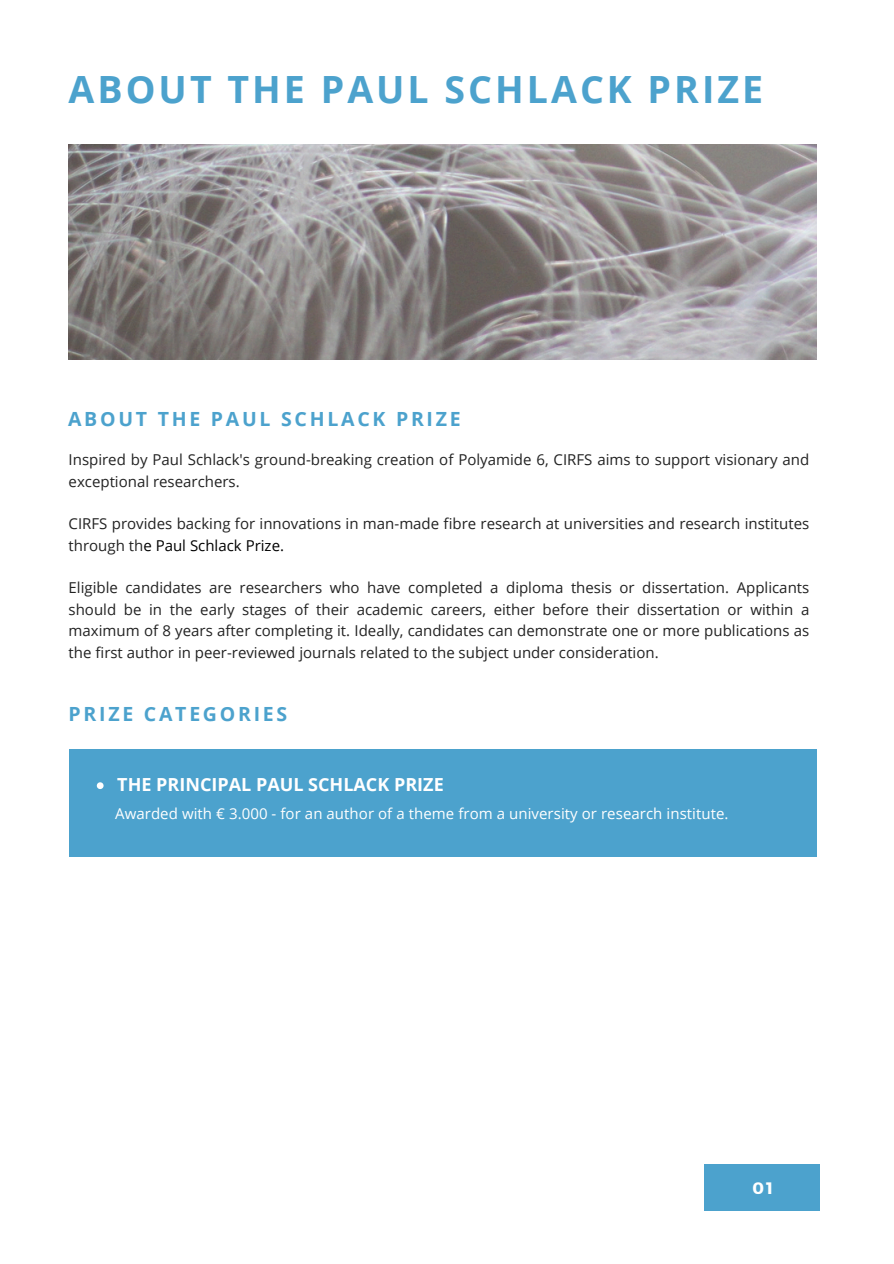
<style>
.page{position:relative;width:894px;height:1264px;background:#fff}
.page>*{position:absolute;margin:0;border:0;box-sizing:border-box;transform-origin:0 0}
.t1{font:700 37.5px "Open Sans";letter-spacing:.08em;color:#4ca2cd}
.t2{font:700 19.5px "Open Sans";letter-spacing:.14em;color:#4ca2cd}
.t3{font:700 18px "Open Sans";color:#fff}
.t4{font:700 16.5px "Montserrat";color:#fff}
.t5{font:15px/21.5px "Open Sans";color:#222}
.t6{font:15px "Open Sans";letter-spacing:.005em;color:#fff}
.s1{color:#000}
</style>
<div class="page">
<div style="left:704px;top:1164px;width:114px;height:46px;background:#4ca2cd"></div>
<img style="left:69px;top:144px;width:747px;height:215px">
<div style="left:69px;top:748px;width:747px;height:108px;background:#4ca2cd"></div>
<svg style="left:97px;top:782px;width:6px;height:7px"></svg>
<p class="t1" style="left:69px;top:63px;width:696px">ABOUT THE PAUL SCHLACK PRIZE</p>
<h2 class="t2" style="left:68px;top:405px;width:394px">ABOUT THE PAUL SCHLACK PRIZE</h2>
<p class="t5" style="left:69px;top:448px;width:742px">Inspired by Paul Schlack's ground-breaking creation of Polyamide 6, CIRFS aims to support visionary and exceptional researchers.</p>
<p class="t5" style="left:69px;top:513px;width:742px">CIRFS provides backing for innovations in man-made fibre research at universities and research institutes through th<span class="s1">e Paul Schlack Prize.</span></p>
<p class="t5" style="left:69px;top:577px;width:742px;text-align:justify">Eligible candidates are researchers who have completed a diploma thesis or dissertation. Applicants should be in the early stages of their academic careers, either before their dissertation or within a maximum of 8 years after completing it. Ideally, candidates can demonstrate one or more publications as the first author in peer-reviewed journals related to the subject under consideration.</p>
<h2 class="t2" style="left:69px;top:700px;width:220px">PRIZE CATEGORIES</h2>
<p class="t3" style="left:117px;top:772px;width:328px">THE PRINCIPAL PAUL SCHLACK PRIZE</p>
<p class="t6" style="left:115px;top:802px;width:614px">Awarded with € 3.000 - for an author of a theme from a university or research institute.</p>
<h1 class="t4" style="left:752px;top:1177px;width:22px">01</h1>
</div>
